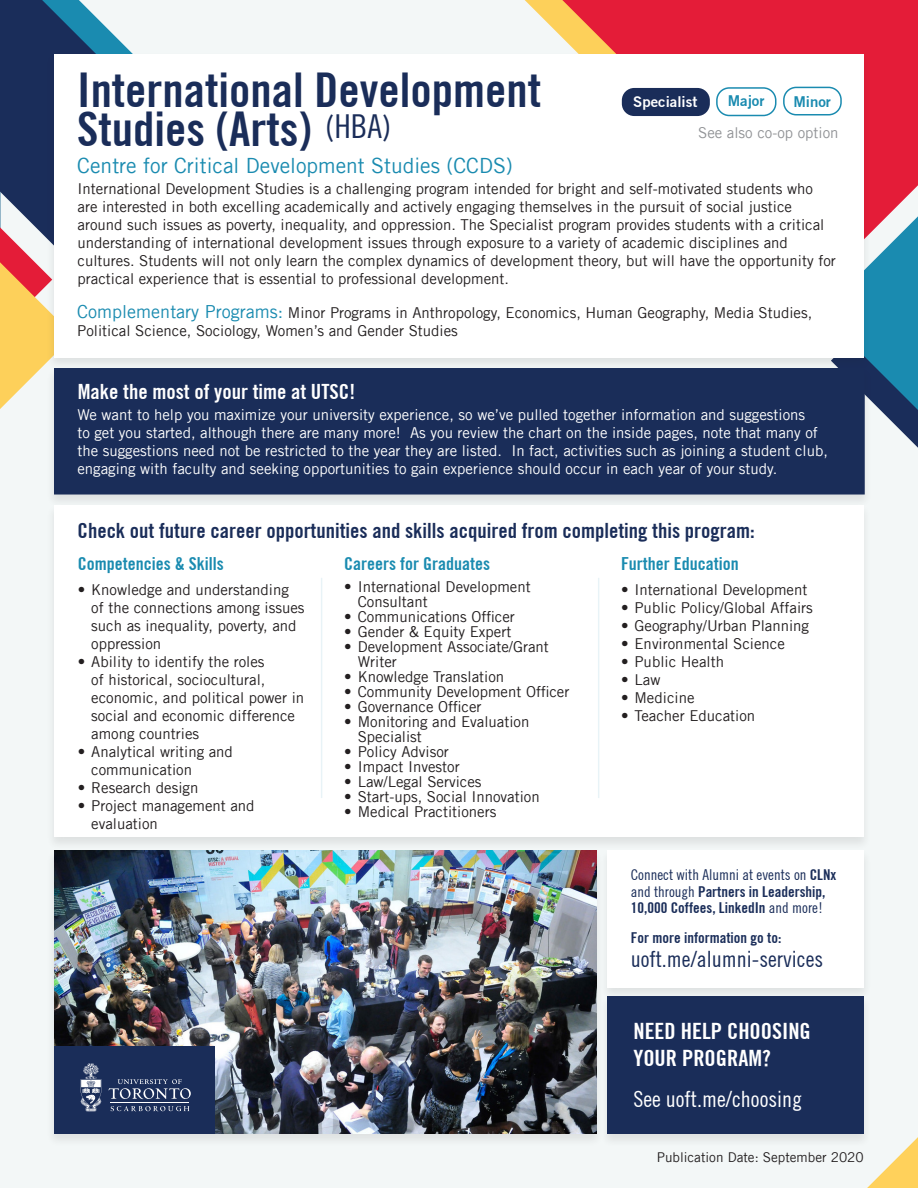
<style>
.page{position:relative;width:918px;height:1188px;background:#f3f7f7}
.page>*{position:absolute;margin:0;border:0;box-sizing:border-box;transform-origin:0 0}
.t1{font:700 condensed 48px/39px "Trade Gothic No.20";color:#1a2d59}
.t2{font:700 condensed 22.5px/27px "Trade Gothic No.20";color:#fff}
.t3{font:condensed 22.5px "Trade Gothic No.18";color:#1a2d59}
.t4{font:condensed 22.5px "Trade Gothic No.18";color:#fff}
.t5{font:700 condensed 21px "Trade Gothic No.20";color:#1a2d59}
.t6{font:21px "Trade Gothic LT";color:#1a8bb0}
.t7{font:700 condensed 21px "Trade Gothic No.20";color:#fff}
.t8{font:700 condensed 18px "Trade Gothic No.20";color:#1a8bb0}
.t9{font:15px/18px "Trade Gothic LT";color:#231f20}
.t10{font:15px/18px "Trade Gothic LT";color:#fff}
.t11{font:700 condensed 15px/16.5px "Trade Gothic No.20";color:#1a2d59}
.t12{font:15px "Trade Gothic LT";color:#919396}
.t13{font:700 15px "Trade Gothic No.2";color:#fff}
.t14{font:700 15px "Trade Gothic No.2";color:#1a8bb0}
.t15{font:13.5px "Trade Gothic LT";color:#231f20}
.s1{font-size:18px;color:#1a8bb0}
.s2{font-family:"Trade Gothic No.18";font-weight:400}
</style>
<div class="page">
<svg style="left:872px;top:270px;width:46px;height:178px;background:#3685a7"></svg>
<svg style="left:0;top:255px;width:46px;height:154px"></svg>
<svg style="left:562px;top:0;width:356px;height:270px;background:#dc3549"></svg>
<svg style="left:0;top:0;width:131px;height:255px;fill:#1a2d5a"></svg>
<div style="left:46px;top:848px;width:558px;height:299px;background:#ebefef"></div>
<img style="left:54px;top:851px;width:542px;height:283px">
<div style="left:46px;top:366px;width:826px;height:142px;background:#e5e9e9"></div>
<div style="left:54px;top:369px;width:811px;height:126px;background:#1a2d59;border:2px solid #1a2d59"></div>
<svg style="left:867px;top:1137px;width:51px;height:51px"></svg>
<div style="left:46px;top:52px;width:826px;height:319px;background:#231f20;opacity:.1"></div>
<div style="left:54px;top:54px;width:810px;height:303px;background:#fff"></div>
<div style="left:600px;top:995px;width:272px;height:152px;background:#231f20;opacity:.1"></div>
<div style="left:608px;top:997px;width:256px;height:137px;background:#1a2d59"></div>
<div style="left:600px;top:848px;width:271px;height:153px;background:#231f20;opacity:.1"></div>
<div style="left:608px;top:850px;width:256px;height:138px;background:#fff"></div>
<div style="left:46px;top:503px;width:825px;height:348px;background:#231f20;opacity:.1"></div>
<div style="left:54px;top:505px;width:810px;height:332px;background:#fff"></div>
<hr style="left:321px;top:578px;width:1px;height:220px;background:#1a8bb0">
<hr style="left:598px;top:578px;width:1px;height:220px;background:#1a8bb0">
<div style="left:54px;top:1047px;width:161px;height:87px;background:#1a2d59"></div>
<svg style="left:81px;top:1063px;width:20px;height:49px"></svg>
<hr style="left:111px;top:1102px;width:78px;height:1px;background:#fff">
<svg style="left:108px;top:1079px;width:83px;height:20px"></svg>
<svg style="left:111px;top:1106px;width:78px;height:5px"></svg>
<div style="left:54px;top:368px;width:810px;height:35px;background:#1a2d59"></div>
<div style="left:716px;top:87px;width:60px;height:29px;border:2px solid #1a8bb0;border-radius:12px"></div>
<div style="left:783px;top:87px;width:59px;height:28px;border:2px solid #1a8bb0;border-radius:12px"></div>
<div style="left:622px;top:88px;width:88px;height:28px;background:#1a2d59;border-radius:12px"></div>
<p class="t1" style="left:77px;top:70px;width:465px">International Development<br>Studies (Arts) <sup>(HBA)</sup></p>
<p class="t6" style="left:77px;top:153px;width:437px">Centre for Critical Development Studies (CCDS)</p>
<p class="t9" style="left:78px;top:179px;width:760px">International Development Studies is a challenging program intended for bright and self-motivated students who are interested in both excelling academically and actively engaging themselves in the pursuit of social justice around such issues as poverty, inequality, and oppression. The Specialist program provides students with a critical understanding of international development issues through exposure to a variety of academic disciplines and cultures. Students will not only learn the complex dynamics of development theory, but will have the opportunity for practical experience that is essential to professional development.</p>
<p class="t13" style="left:633px;top:93px;width:66px">Specialist</p>
<p class="t14" style="left:728px;top:92px;width:38px">Major</p>
<p class="t14" style="left:793px;top:92px;width:39px">Minor</p>
<p class="t12" style="left:698px;top:124px;width:142px">See also co-op option</p>
<p class="t9" style="left:77px;top:303px;width:736px"><span class="s1">Complementary Programs:</span> Minor Programs in Anthropology, Economics, Human Geography, Media Studies,<br>Political Science, Sociology, Women’s and Gender Studies</p>
<p class="t7" style="left:78px;top:379px;width:279px">Make the most of your time at UTSC!</p>
<p class="t10" style="left:77px;top:406px;width:752px">We want to help you maximize your university experience, so we’ve pulled together information and suggestions<br>to get you started, although there are many more! As you review the chart on the inside pages, note that many of the suggestions need not be restricted to the year they are listed. In fact, activities such as joining a student club, engaging with faculty and seeking opportunities to gain experience should occur in each year of your study.</p>
<p class="t5" style="left:78px;top:517px;width:679px">Check out future career opportunities and skills acquired from completing this program:</p>
<p class="t8" style="left:78px;top:553px;width:147px">Competencies &amp; Skills</p>
<p class="t9" style="left:91px;top:581px;width:215px;text-indent:-14px">• Knowledge and understanding of the connections among issues such as inequality, poverty, and oppression</p>
<p class="t9" style="left:91px;top:653px;width:214px;text-indent:-14px">• Ability to identify the roles<br>of historical, sociocultural, economic, and political power in social and economic difference among countries</p>
<p class="t9" style="left:91px;top:743px;width:143px;text-indent:-14px">• Analytical writing and communication</p>
<p class="t9" style="left:78px;top:779px;width:122px">• Research design</p>
<p class="t9" style="left:91px;top:797px;width:165px;text-indent:-14px">• Project management and evaluation</p>
<p class="t8" style="left:344px;top:553px;width:147px">Careers for Graduates</p>
<p class="t9" style="left:358px;top:579px;width:174px;line-height:15px;text-indent:-14px">• International Development<br>Consultant</p>
<p class="t9" style="left:344px;top:608px;width:172px">• Communications Officer</p>
<p class="t9" style="left:344px;top:623px;width:169px">• Gender &amp; Equity Expert</p>
<p class="t9" style="left:358px;top:639px;width:193px;line-height:15px;text-indent:-14px">• Development Associate/Grant<br>Writer</p>
<p class="t9" style="left:344px;top:668px;width:162px">• Knowledge Translation</p>
<p class="t9" style="left:344px;top:683px;width:227px">• Community Development Officer</p>
<p class="t9" style="left:344px;top:698px;width:139px">• Governance Officer</p>
<p class="t9" style="left:358px;top:714px;width:173px;line-height:15px;text-indent:-14px">• Monitoring and Evaluation<br>Specialist</p>
<p class="t9" style="left:344px;top:743px;width:106px">• Policy Advisor</p>
<p class="t9" style="left:344px;top:758px;width:117px">• Impact Investor</p>
<p class="t9" style="left:344px;top:773px;width:139px">• Law/Legal Services</p>
<p class="t9" style="left:344px;top:788px;width:197px">• Start-ups, Social Innovation</p>
<p class="t9" style="left:344px;top:803px;width:154px">• Medical Practitioners</p>
<p class="t8" style="left:621px;top:553px;width:119px">Further Education</p>
<p class="t9" style="left:621px;top:581px;width:188px">• International Development</p>
<p class="t9" style="left:621px;top:599px;width:193px">• Public Policy/Global Affairs</p>
<p class="t9" style="left:621px;top:617px;width:190px">• Geography/Urban Planning</p>
<p class="t9" style="left:621px;top:635px;width:165px">• Environmental Science</p>
<p class="t9" style="left:621px;top:653px;width:105px">• Public Health</p>
<p class="t9" style="left:621px;top:671px;width:41px">• Law</p>
<p class="t9" style="left:621px;top:689px;width:75px">• Medicine</p>
<p class="t9" style="left:621px;top:707px;width:136px">• Teacher Education</p>
<p class="t11" style="left:631px;top:866px;width:207px"><span class="s2">Connect with Alumni at events on</span> CLNx <span class="s2">and through</span> Partners in Leadership,<br>10,000 Coffees, LinkedIn <span class="s2">and more!</span></p>
<p class="t11" style="left:631px;top:929px;width:152px">For more information go to:</p>
<p class="t3" style="left:631px;top:946px;width:194px">uoft.me/alumni-services</p>
<p class="t2" style="left:633px;top:1018px;width:179px">NEED HELP CHOOSING<br>YOUR PROGRAM?</p>
<p class="t4" style="left:633px;top:1085px;width:170px">See uoft.me/choosing</p>
<p class="t15" style="left:657px;top:1149px;width:208px">Publication Date: September 2020</p>
</div>
